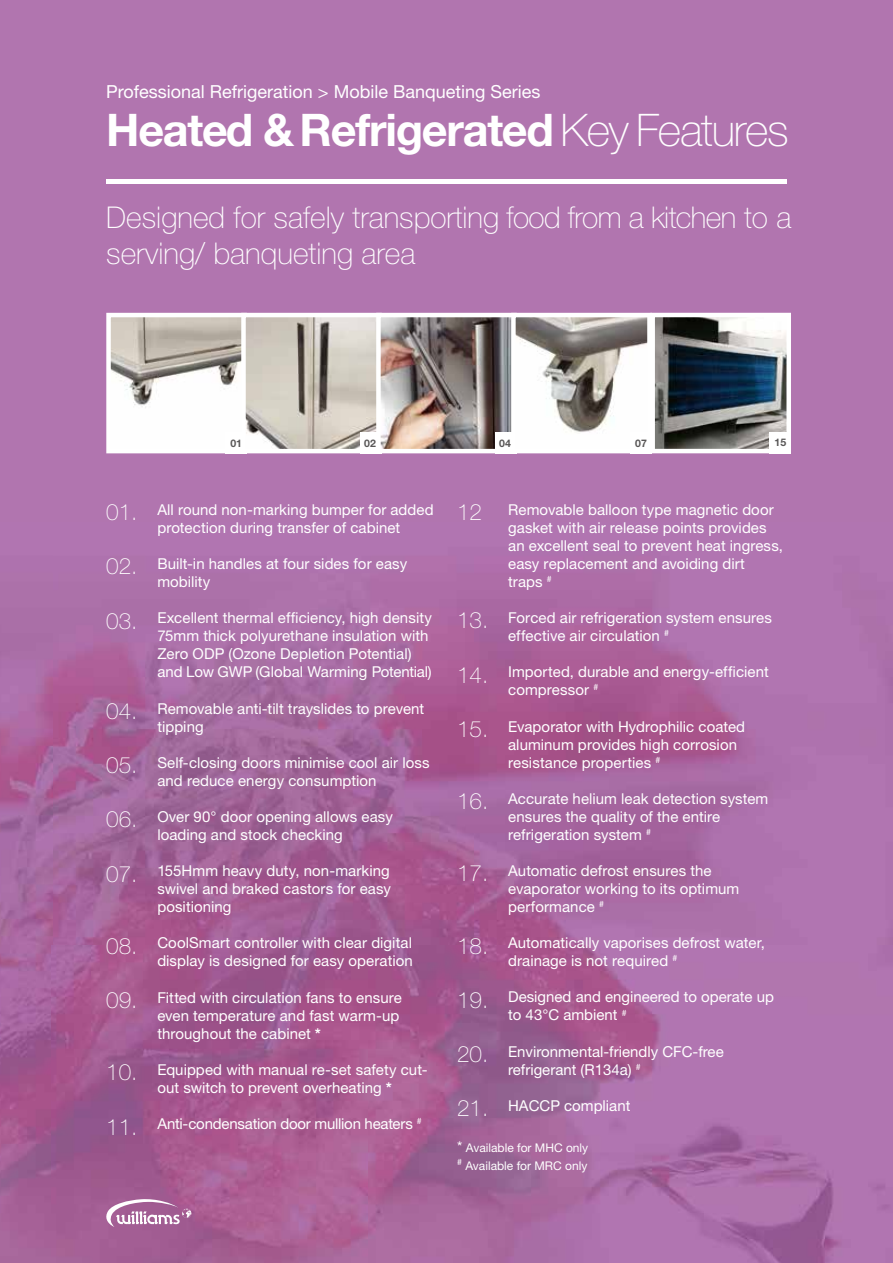
<style>
.page{position:relative;width:893px;height:1263px;background:#fff}
.page>*{position:absolute;margin:0;border:0;box-sizing:border-box;transform-origin:0 0}
.t1{font:700 45px "Helvetica Neue LT Std";letter-spacing:-.03em;color:#fff}
.t2{font:100 30px/36px "Helvetica Neue LT Std";color:#fff}
.t3{font:18px "Helvetica Neue LT Std";color:#fff}
.t4{font:15px/18px "Helvetica Neue LT Std";letter-spacing:.005em;color:#fff}
.t5{font:15px "Helvetica Neue LT Std";letter-spacing:-.015em;color:#fff}
.t6{font:12px/18px "Helvetica Neue LT Std";color:#fff}
.t7{font:700 10.5px "Helvetica Neue LT Std";color:#595757}
.s1{font-weight:100}
.s2{font-weight:100;font-size:22.5px}
.s3{font-weight:700}
.s4{font-size:15px}
</style>
<div class="page">
<div style="left:0;top:0;width:893px;height:523px;background:#b175af"></div>
<img style="left:0;top:523px;width:893px;height:740px">
<hr style="left:106px;top:179px;width:680px;height:4px;background:#fff">
<img style="left:106px;top:313px;width:685px;height:140px">
<div style="left:770px;top:432px;width:21px;height:21px;background:#fff"></div>
<svg style="left:104px;top:1198px;width:88px;height:29px"></svg>
<p class="t3" style="left:106px;top:81px;width:436px">Professional Refrigeration &gt; Mobile Banqueting Series</p>
<h1 class="t1" style="left:106px;top:102px;width:684px">Heated &amp; Refrigerated <span class="s1">Key Features</span></h1>
<h2 class="t2" style="left:106px;top:199px;width:686px">Designed for safely transporting food from a kitchen to a serving/ banqueting area</h2>
<p class="t7" style="left:230px;top:436px;width:13px">01</p>
<p class="t7" style="left:364px;top:436px;width:13px">02</p>
<p class="t7" style="left:499px;top:436px;width:13px">04</p>
<p class="t7" style="left:635px;top:436px;width:13px">07</p>
<p class="t7" style="left:774px;top:436px;width:13px">15</p>
<p class="t4" style="left:157px;top:500px;width:278px;text-indent:-51px"><span class="s2">01.</span> All round non-marking bumper for added protection during transfer of cabinet</p>
<p class="t4" style="left:157px;top:554px;width:251px;text-indent:-51px"><span class="s2">02.</span> Built-in handles at four sides for easy mobility</p>
<p class="t4" style="left:157px;top:609px;width:276px;text-indent:-51px"><span class="s2">03.</span> Excellent thermal efficiency, high density 75mm thick polyurethane insulation with Zero ODP (Ozone Depletion Potential) and Low GWP (Global Warming Potential)</p>
<p class="t4" style="left:157px;top:699px;width:268px;text-indent:-51px"><span class="s2">04.</span> Removable anti-tilt trayslides to prevent tipping</p>
<p class="t4" style="left:106px;top:753px;width:325px;text-align:center"><span class="s2">05.</span> Self-closing doors minimise cool air loss and reduce energy consumption</p>
<p class="t4" style="left:106px;top:807px;width:288px;text-align:center"><span class="s2">06.</span> Over 90° door opening allows easy loading and stock checking</p>
<p class="t4" style="left:157px;top:862px;width:235px;text-align:justify;text-indent:-51px"><span class="s2">07.</span> 155Hmm heavy duty, non-marking swivel and braked castors for easy positioning</p>
<p class="t4" style="left:106px;top:934px;width:308px;text-align:right"><span class="s2">08.</span> CoolSmart controller with clear digital display is designed for easy operation</p>
<p class="t4" style="left:157px;top:988px;width:246px;text-indent:-51px"><span class="s2">09.</span> Fitted with circulation fans to ensure even temperature and fast warm-up throughout the cabinet <span class="s3">*</span></p>
<p class="t4" style="left:157px;top:1060px;width:272px;text-indent:-51px"><span class="s2">10.</span> Equipped with manual re-set safety cut&shy;out switch to prevent overheating <span class="s3">*</span></p>
<p class="t5" style="left:106px;top:1115px;width:317px"><span class="s2">11.</span> Anti-condensation door mullion heaters <sup>#</sup></p>
<p class="t4" style="left:508px;top:500px;width:276px;text-indent:-51px"><span class="s2">12</span> Removable balloon type magnetic door gasket with air release points provides an excellent seal to prevent heat ingress, easy replacement and avoiding dirt traps <sup>#</sup></p>
<p class="t4" style="left:508px;top:608px;width:265px;text-indent:-51px"><span class="s2">13.</span> Forced air refrigeration system ensures effective air circulation <sup>#</sup></p>
<p class="t4" style="left:508px;top:663px;width:262px;text-indent:-51px"><span class="s2">14.</span> Imported, durable and energy-efficient compressor <sup>#</sup></p>
<p class="t4" style="left:508px;top:717px;width:239px;text-indent:-51px"><span class="s2">15.</span> Evaporator with Hydrophilic coated aluminum provides high corrosion resistance properties <sup>#</sup></p>
<p class="t4" style="left:508px;top:789px;width:262px;text-indent:-51px"><span class="s2">16.</span> Accurate helium leak detection system ensures the quality of the entire refrigeration system <sup>#</sup></p>
<p class="t4" style="left:508px;top:861px;width:233px;text-indent:-51px"><span class="s2">17.</span> Automatic defrost ensures the evaporator working to its optimum performance <sup>#</sup></p>
<p class="t4" style="left:508px;top:934px;width:258px;text-indent:-51px"><span class="s2">18.</span> Automatically vaporises defrost water, drainage is not required <sup>#</sup></p>
<p class="t4" style="left:508px;top:988px;width:267px;text-indent:-51px"><span class="s2">19.</span> Designed and engineered to operate up to 43°C ambient <sup>#</sup></p>
<p class="t4" style="left:508px;top:1042px;width:217px;text-indent:-51px"><span class="s2">20.</span> Environmental-friendly CFC-free refrigerant (R134a) <sup>#</sup></p>
<p class="t4" style="left:457px;top:1096px;width:175px"><span class="s2">21.</span> HACCP compliant</p>
<p class="t6" style="left:457px;top:1138px;width:133px"><span class="s4">*</span> Available for MHC only <sup>#</sup> Available for MRC only</p>
</div>
